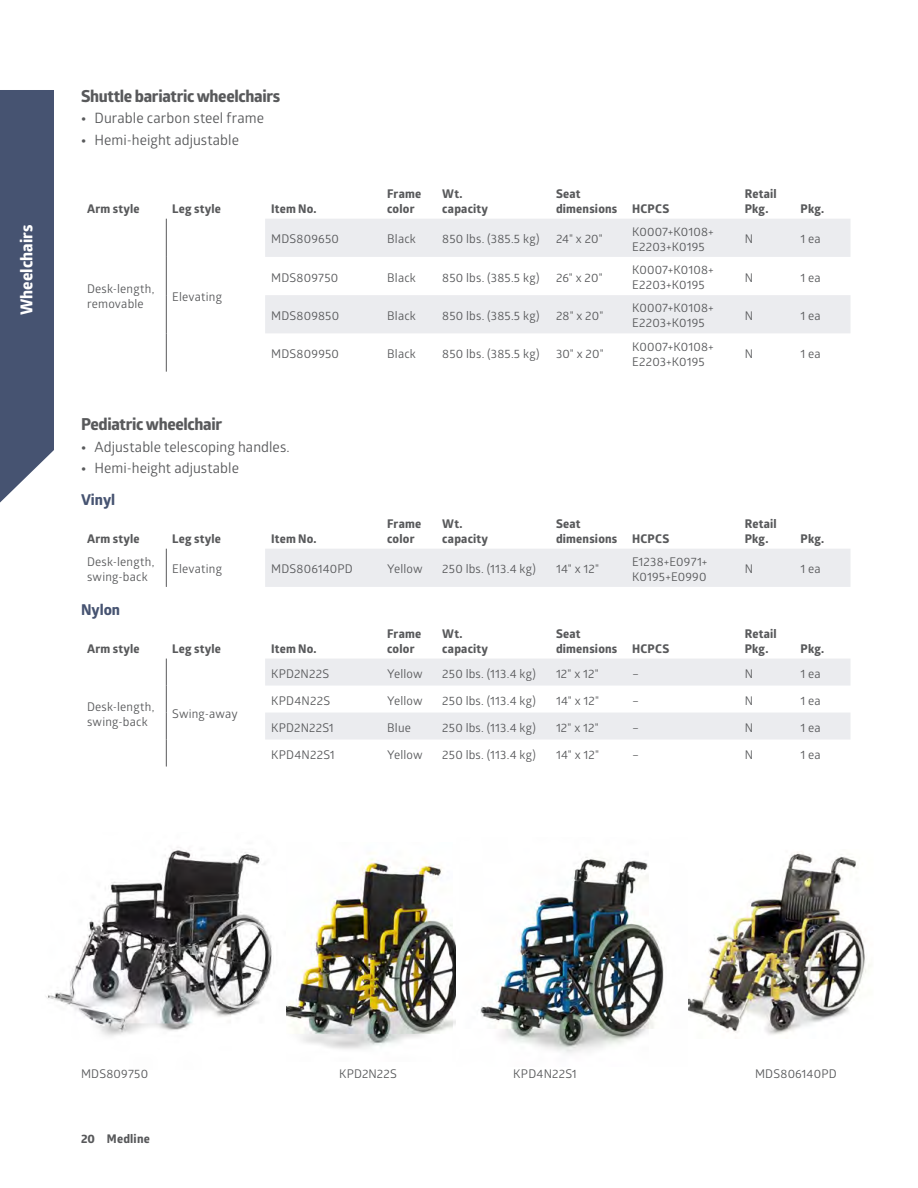
<style>
.page{position:relative;width:918px;height:1188px;background:#fff}
.page>*{position:absolute;margin:0;border:0;box-sizing:border-box;transform-origin:0 0}
.t1{font:800 16.5px "Glober";letter-spacing:-.02em;color:#58595b}
.t2{font:800 16.5px "Glober";letter-spacing:.005em;color:#fff}
.t3{font:800 15px "Glober";color:#465371}
.t4{font:14.25px "Glober";letter-spacing:.005em;color:#58595b}
.t5{font:12px/15px "Glober";letter-spacing:.015em;color:#58595b}
.t6{font:800 12px/15px "Glober";letter-spacing:.015em;color:#58595b}
.s1{font-weight:800}
</style>
<div class="page">
<div style="left:0;top:90px;width:54px;height:413px;background:#465371"></div>
<svg style="left:265px;top:219px;width:585px;height:114px;fill:#ebecef"></svg>
<hr style="left:166px;top:219px;width:1px;height:38px;background:#58595b">
<hr style="left:166px;top:257px;width:1px;height:38px;background:#58595b">
<hr style="left:166px;top:295px;width:1px;height:38px;background:#58595b">
<hr style="left:166px;top:333px;width:1px;height:39px;background:#58595b">
<div style="left:265px;top:549px;width:585px;height:38px;background:#ebecef"></div>
<hr style="left:166px;top:549px;width:1px;height:38px;background:#58595b">
<svg style="left:265px;top:659px;width:585px;height:81px;fill:#ebecef"></svg>
<svg style="left:166px;top:659px;width:1px;height:108px"></svg>
<img style="left:688px;top:852px;width:183px;height:183px">
<img style="left:286px;top:858px;width:170px;height:191px">
<img style="left:480px;top:857px;width:184px;height:196px">
<img style="left:46px;top:847px;width:226px;height:190px">
<h1 class="t2" style="left:15px;top:315px;width:92px;rotate:-90deg">Wheelchairs</h1>
<h1 class="t1" style="left:81px;top:84px;width:201px">Shuttle bariatric wheelchairs</h1>
<p class="t4" style="left:81px;top:108px;width:185px"><span class="s1">•</span> Durable carbon steel frame</p>
<p class="t4" style="left:81px;top:130px;width:160px"><span class="s1">•</span> Hemi-height adjustable</p>
<p class="t6" style="left:87px;top:201px;width:54px">Arm style</p>
<p class="t6" style="left:172px;top:201px;width:50px">Leg style</p>
<p class="t6" style="left:271px;top:201px;width:47px">Item No.</p>
<p class="t6" style="left:387px;top:186px;width:36px">Frame color</p>
<p class="t6" style="left:442px;top:186px;width:47px">Wt. capacity</p>
<p class="t6" style="left:556px;top:186px;width:115px">Seat<br>dimensions HCPCS</p>
<p class="t6" style="left:745px;top:186px;width:33px">Retail<br>Pkg.</p>
<p class="t6" style="left:801px;top:201px;width:25px">Pkg.</p>
<p class="t5" style="left:87px;top:281px;width:69px">Desk-length, removable</p>
<p class="t5" style="left:172px;top:288px;width:51px">Elevating</p>
<p class="t5" style="left:271px;top:231px;width:69px">MDS809650</p>
<p class="t5" style="left:387px;top:231px;width:30px">Black</p>
<p class="t5" style="left:442px;top:231px;width:99px">850 lbs. (385.5 kg)</p>
<p class="t5" style="left:556px;top:231px;width:48px">24" x 20"</p>
<p class="t5" style="left:632px;top:224px;width:83px">K0007+K0108+<br>E2203+K0195</p>
<p class="t5" style="left:745px;top:231px;width:10px">N</p>
<p class="t5" style="left:801px;top:231px;width:22px">1 ea</p>
<p class="t5" style="left:271px;top:269px;width:69px">MDS809750</p>
<p class="t5" style="left:387px;top:269px;width:30px">Black</p>
<p class="t5" style="left:442px;top:269px;width:99px">850 lbs. (385.5 kg)</p>
<p class="t5" style="left:556px;top:269px;width:48px">26" x 20"</p>
<p class="t5" style="left:632px;top:262px;width:83px">K0007+K0108+<br>E2203+K0195</p>
<p class="t5" style="left:745px;top:269px;width:10px">N</p>
<p class="t5" style="left:801px;top:269px;width:22px">1 ea</p>
<p class="t5" style="left:271px;top:308px;width:70px">MDS809850</p>
<p class="t5" style="left:387px;top:308px;width:30px">Black</p>
<p class="t5" style="left:442px;top:308px;width:99px">850 lbs. (385.5 kg)</p>
<p class="t5" style="left:556px;top:308px;width:49px">28" x 20"</p>
<p class="t5" style="left:632px;top:300px;width:83px">K0007+K0108+<br>E2203+K0195</p>
<p class="t5" style="left:745px;top:308px;width:10px">N</p>
<p class="t5" style="left:801px;top:308px;width:22px">1 ea</p>
<p class="t5" style="left:271px;top:346px;width:69px">MDS809950</p>
<p class="t5" style="left:387px;top:346px;width:30px">Black</p>
<p class="t5" style="left:442px;top:346px;width:99px">850 lbs. (385.5 kg)</p>
<p class="t5" style="left:556px;top:346px;width:49px">30" x 20"</p>
<p class="t5" style="left:632px;top:338px;width:83px">K0007+K0108+<br>E2203+K0195</p>
<p class="t5" style="left:745px;top:346px;width:10px">N</p>
<p class="t5" style="left:801px;top:346px;width:22px">1 ea</p>
<h1 class="t1" style="left:81px;top:413px;width:143px">Pediatric wheelchair</h1>
<p class="t4" style="left:81px;top:437px;width:210px"><span class="s1">•</span> Adjustable telescoping handles.</p>
<p class="t4" style="left:81px;top:458px;width:160px"><span class="s1">•</span> Hemi-height adjustable</p>
<p class="t3" style="left:81px;top:489px;width:36px">Vinyl</p>
<p class="t6" style="left:87px;top:531px;width:54px">Arm style</p>
<p class="t6" style="left:172px;top:531px;width:50px">Leg style</p>
<p class="t6" style="left:271px;top:531px;width:47px">Item No.</p>
<p class="t6" style="left:387px;top:516px;width:36px">Frame color</p>
<p class="t6" style="left:442px;top:516px;width:47px">Wt. capacity</p>
<p class="t6" style="left:556px;top:516px;width:115px">Seat<br>dimensions HCPCS</p>
<p class="t6" style="left:745px;top:516px;width:33px">Retail<br>Pkg.</p>
<p class="t6" style="left:801px;top:531px;width:25px">Pkg.</p>
<p class="t5" style="left:87px;top:554px;width:69px">Desk-length, swing-back</p>
<p class="t5" style="left:172px;top:561px;width:51px">Elevating</p>
<p class="t5" style="left:271px;top:561px;width:83px">MDS806140PD</p>
<p class="t5" style="left:387px;top:561px;width:37px">Yellow</p>
<p class="t5" style="left:442px;top:561px;width:95px">250 lbs. (113.4 kg)</p>
<p class="t5" style="left:556px;top:561px;width:45px">14" x 12"</p>
<p class="t5" style="left:632px;top:554px;width:77px">E1238+E0971+<br>K0195+E0990</p>
<p class="t5" style="left:745px;top:561px;width:10px">N</p>
<p class="t5" style="left:801px;top:561px;width:22px">1 ea</p>
<p class="t3" style="left:81px;top:599px;width:41px">Nylon</p>
<p class="t6" style="left:87px;top:641px;width:54px">Arm style</p>
<p class="t6" style="left:172px;top:641px;width:50px">Leg style</p>
<p class="t6" style="left:271px;top:641px;width:47px">Item No.</p>
<p class="t6" style="left:387px;top:626px;width:36px">Frame color</p>
<p class="t6" style="left:442px;top:626px;width:47px">Wt. capacity</p>
<p class="t6" style="left:556px;top:626px;width:115px">Seat<br>dimensions HCPCS</p>
<p class="t6" style="left:745px;top:626px;width:33px">Retail<br>Pkg.</p>
<p class="t6" style="left:801px;top:641px;width:25px">Pkg.</p>
<p class="t5" style="left:87px;top:698px;width:69px">Desk-length, swing-back</p>
<p class="t5" style="left:172px;top:706px;width:67px">Swing-away</p>
<p class="t5" style="left:271px;top:665px;width:60px">KPD2N22S</p>
<p class="t5" style="left:387px;top:665px;width:37px">Yellow</p>
<p class="t5" style="left:442px;top:665px;width:95px">250 lbs. (113.4 kg)</p>
<p class="t5" style="left:556px;top:665px;width:44px">12" x 12"</p>
<p class="t5" style="left:632px;top:665px;width:9px">–</p>
<p class="t5" style="left:745px;top:665px;width:10px">N</p>
<p class="t5" style="left:801px;top:665px;width:22px">1 ea</p>
<p class="t5" style="left:271px;top:692px;width:60px">KPD4N22S</p>
<p class="t5" style="left:387px;top:692px;width:37px">Yellow</p>
<p class="t5" style="left:442px;top:692px;width:95px">250 lbs. (113.4 kg)</p>
<p class="t5" style="left:556px;top:692px;width:45px">14" x 12"</p>
<p class="t5" style="left:632px;top:692px;width:9px">–</p>
<p class="t5" style="left:745px;top:692px;width:10px">N</p>
<p class="t5" style="left:801px;top:692px;width:22px">1 ea</p>
<p class="t5" style="left:271px;top:719px;width:64px">KPD2N22S1</p>
<p class="t5" style="left:387px;top:719px;width:25px">Blue</p>
<p class="t5" style="left:442px;top:719px;width:95px">250 lbs. (113.4 kg)</p>
<p class="t5" style="left:556px;top:719px;width:44px">12" x 12"</p>
<p class="t5" style="left:632px;top:719px;width:9px">–</p>
<p class="t5" style="left:745px;top:719px;width:10px">N</p>
<p class="t5" style="left:801px;top:719px;width:22px">1 ea</p>
<p class="t5" style="left:271px;top:746px;width:65px">KPD4N22S1</p>
<p class="t5" style="left:387px;top:746px;width:37px">Yellow</p>
<p class="t5" style="left:442px;top:746px;width:95px">250 lbs. (113.4 kg)</p>
<p class="t5" style="left:556px;top:746px;width:45px">14" x 12"</p>
<p class="t5" style="left:632px;top:746px;width:9px">–</p>
<p class="t5" style="left:745px;top:746px;width:10px">N</p>
<p class="t5" style="left:801px;top:746px;width:22px">1 ea</p>
<p class="t5" style="left:81px;top:1066px;width:69px">MDS809750</p>
<p class="t5" style="left:339px;top:1066px;width:60px">KPD2N22S</p>
<p class="t5" style="left:513px;top:1066px;width:65px">KPD4N22S1</p>
<p class="t5" style="left:755px;top:1066px;width:83px">MDS806140PD</p>
<p class="t6" style="left:81px;top:1132px;width:70px">20 Medline</p>
</div>
